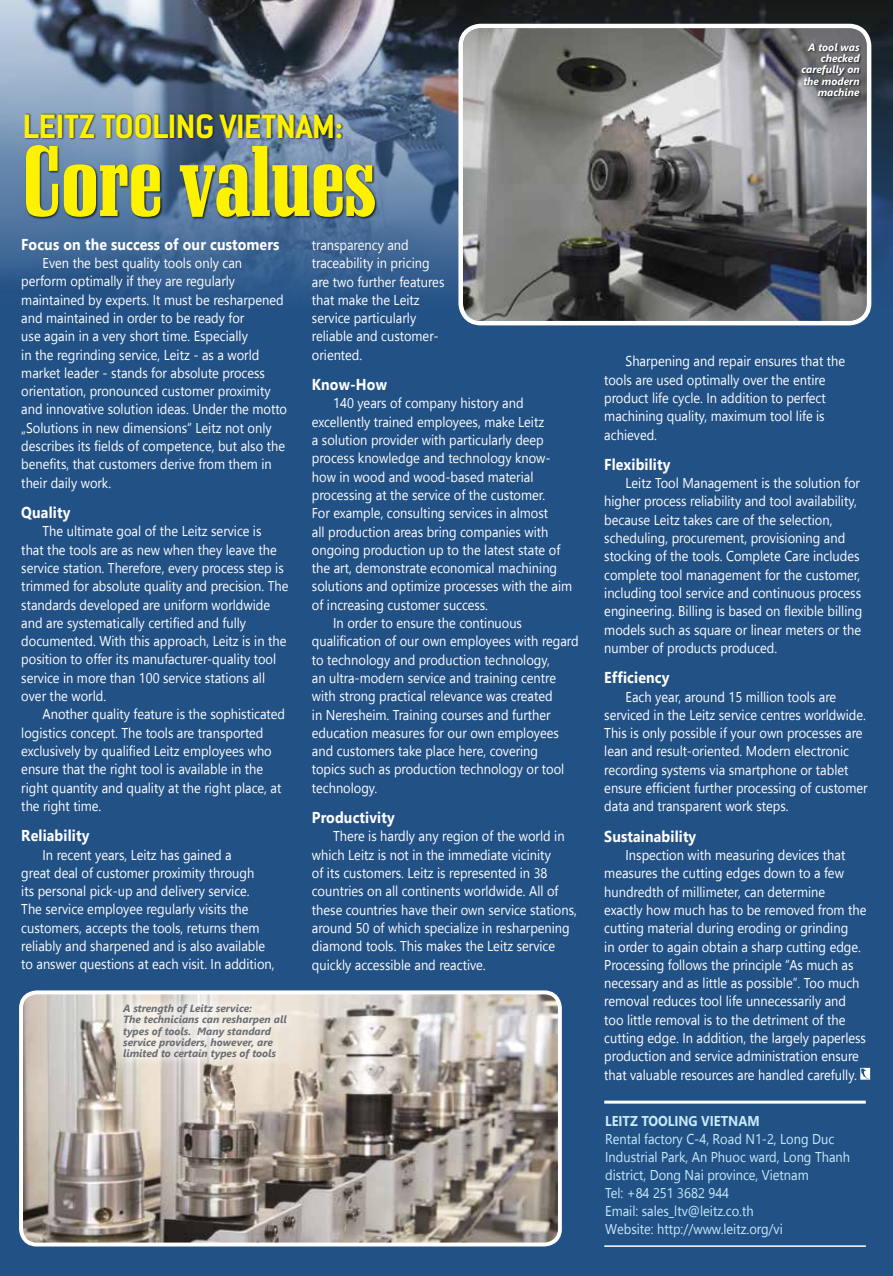
<style>
.page{position:relative;width:893px;height:1276px;background:#225186}
.page>*{position:absolute;margin:0;border:0;box-sizing:border-box;transform-origin:0 0}
.t1{font:900 condensed 97.8px "LCB Doni";letter-spacing:-.02em;color:#fff200}
.t2{font:700 37.2px "LCB Conduit";color:#fff200}
.t3{font:15.75px "SVN Segoe UI Bold";letter-spacing:.01em;color:#fff;scale:.9 1}
.t4{font:14.25px/18.3px "SVN Segoe UI";color:#fff;scale:.9 1}
.t5{font:14.25px/18px "SVN Segoe UI";color:#c7eafb;scale:.9 1}
.t6{font:14.25px "SVN Segoe UI Bold";color:#c7eafb;scale:.9 1}
.t7{font:italic 10.5px/11.2px "SVN Segoe UI Bold";color:#6d6e71}
.t8{font:italic 10.5px/11.2px "SVN Segoe UI Bold";color:#fff;text-align:right}
</style>
<div class="page">
<img style="left:15px;top:0;width:494px;height:295px">
<img style="left:0;top:0;width:15px;height:277px">
<img style="left:509px;top:0;width:173px;height:24px">
<img style="left:682px;top:0;width:211px;height:307px">
<img style="left:23px;top:995px;width:536px;height:248px">
<div style="left:19px;top:990px;width:543px;height:256px;border:4px solid #fff;border-radius:16px"></div>
<div style="left:25px;top:145px;width:353px;height:75px;background:#000;opacity:.75"></div>
<img style="left:463px;top:28px;width:404px;height:293px">
<div style="left:458px;top:24px;width:413px;height:301px;border:4px solid #fff;border-radius:20px"></div>
<div style="left:25px;top:113px;width:319px;height:28px;background:#000;opacity:.75"></div>
<svg style="left:860px;top:1067px;width:10px;height:12px"></svg>
<div style="left:114px;top:995px;width:182px;height:73px;background:#fff;opacity:.75"></div>
<div style="left:801px;top:43px;width:62px;height:56px;background:#000;opacity:.75"></div>
<hr style="left:604px;top:1100px;width:262px;height:3px;background:#fff">
<hr style="left:604px;top:1245px;width:262px;height:1px;background:#fff">
<h2 class="t2" style="left:22px;top:103px;width:110px">LEITZ TOOLING</h2>
<h2 class="t2" style="left:220px;top:103px;width:33px">VIETNAM</h2>
<h2 class="t2" style="left:335px;top:103px;width:10px">:</h2>
<h1 class="t1" style="left:22px;top:121px;width:356px">Core values</h1>
<p class="t3" style="left:21px;top:233px;width:288px">Focus on the success of our customers</p>
<p class="t4" style="left:21px;top:253px;width:297px;text-indent:21px">Even the best quality tools only can perform optimally if they are regularly maintained by experts. It must be resharpened and maintained in order to be ready for<br>use again in a very short time. Especially<br>in the regrinding service, Leitz - as a world market leader - stands for absolute process orientation, pronounced customer proximity and innovative solution ideas. Under the motto „Solutions in new dimensions“ Leitz not only describes its fields of competence, but also the benefits, that customers derive from them in their daily work.</p>
<p class="t3" style="left:21px;top:501px;width:56px">Quality</p>
<p class="t4" style="left:21px;top:521px;width:298px;text-indent:21px">The ultimate goal of the Leitz service is<br>that the tools are as new when they leave the service station. Therefore, every process step is trimmed for absolute quality and precision. The standards developed are uniform worldwide and are systematically certified and fully documented. With this approach, Leitz is in the position to offer its manufacturer-quality tool service in more than 100 service stations all over the world.</p>
<p class="t4" style="left:21px;top:704px;width:294px;text-indent:21px">Another quality feature is the sophisticated logistics concept. The tools are transported exclusively by qualified Leitz employees who ensure that the right tool is available in the right quantity and quality at the right place, at the right time.</p>
<p class="t3" style="left:21px;top:824px;width:77px">Reliability</p>
<p class="t4" style="left:21px;top:844px;width:283px;text-indent:21px">In recent years, Leitz has gained a<br>great deal of customer proximity through<br>its personal pick-up and delivery service.<br>The service employee regularly visits the customers, accepts the tools, returns them reliably and sharpened and is also available to answer questions at each visit. In addition,</p>
<p class="t7" style="left:123px;top:1002px;width:165px">A strength of Leitz service:<br>The technicians can resharpen all types of tools. Many standard service providers, however, are limited to certain types of tools</p>
<p class="t4" style="left:312px;top:235px;width:149px">transparency and traceability in pricing are two further features that make the Leitz service particularly reliable and customer&shy;oriented.</p>
<p class="t3" style="left:312px;top:373px;width:85px">Know-How</p>
<p class="t4" style="left:333px;top:393px;width:213px">140 years of company history and</p>
<p class="t4" style="left:312px;top:411px;width:260px">excellently trained employees, make Leitz</p>
<p class="t4" style="left:312px;top:430px;width:259px">a solution provider with particularly deep</p>
<p class="t4" style="left:312px;top:448px;width:267px">process knowledge and technology know-</p>
<p class="t4" style="left:312px;top:466px;width:248px">how in wood and wood-based material</p>
<p class="t4" style="left:312px;top:485px;width:261px">processing at the service of the customer.</p>
<p class="t4" style="left:312px;top:503px;width:264px">For example, consulting services in almost</p>
<p class="t4" style="left:312px;top:521px;width:264px">all production areas bring companies with</p>
<p class="t4" style="left:312px;top:539px;width:278px">ongoing production up to the latest state of</p>
<p class="t4" style="left:312px;top:558px;width:274px">the art, demonstrate economical machining</p>
<p class="t4" style="left:312px;top:576px;width:291px">solutions and optimize processes with the aim</p>
<p class="t4" style="left:312px;top:594px;width:197px">of increasing customer success.</p>
<p class="t4" style="left:333px;top:613px;width:211px">In order to ensure the continuous</p>
<p class="t4" style="left:312px;top:631px;width:298px">qualification of our own employees with regard</p>
<p class="t4" style="left:312px;top:649px;width:266px">to technology and production technology,</p>
<p class="t4" style="left:312px;top:668px;width:273px">an ultra-modern service and training centre</p>
<p class="t4" style="left:312px;top:686px;width:269px">with strong practical relevance was created</p>
<p class="t4" style="left:312px;top:704px;width:267px">in Neresheim. Training courses and further</p>
<p class="t4" style="left:312px;top:722px;width:276px">education measures for our own employees</p>
<p class="t4" style="left:312px;top:741px;width:253px">and customers take place here, covering</p>
<p class="t4" style="left:312px;top:759px;width:282px">topics such as production technology or tool</p>
<p class="t4" style="left:312px;top:777px;width:74px">technology.</p>
<p class="t3" style="left:312px;top:806px;width:93px">Productivity</p>
<p class="t4" style="left:312px;top:826px;width:296px;text-indent:21px">There is hardly any region of the world in which Leitz is not in the immediate vicinity<br>of its customers. Leitz is represented in 38 countries on all continents worldwide. All of these countries have their own service stations, around 50 of which specialize in resharpening diamond tools. This makes the Leitz service quickly accessible and reactive.</p>
<p class="t8" style="left:801px;top:41px;width:60px">A tool was checked carefully on the modern machine</p>
<p class="t4" style="left:604px;top:351px;width:269px;text-indent:21px">Sharpening and repair ensures that the tools are used optimally over the entire product life cycle. In addition to perfect machining quality, maximum tool life is achieved.</p>
<p class="t3" style="left:604px;top:453px;width:75px">Flexibility</p>
<p class="t4" style="left:604px;top:473px;width:288px;text-indent:21px">Leitz Tool Management is the solution for higher process reliability and tool availability, because Leitz takes care of the selection, scheduling, procurement, provisioning and stocking of the tools. Complete Care includes complete tool management for the customer, including tool service and continuous process engineering. Billing is based on flexible billing models such as square or linear meters or the number of products produced.</p>
<p class="t3" style="left:604px;top:666px;width:74px">Efficiency</p>
<p class="t4" style="left:604px;top:686px;width:294px;text-indent:21px">Each year, around 15 million tools are serviced in the Leitz service centres worldwide.<br>This is only possible if your own processes are lean and result-oriented. Modern electronic recording systems via smartphone or tablet ensure efficient further processing of customer data and transparent work steps.</p>
<p class="t3" style="left:604px;top:824px;width:104px">Sustainability</p>
<p class="t4" style="left:604px;top:845px;width:293px;text-indent:21px">Inspection with measuring devices that measures the cutting edges down to a few hundredth of millimeter, can determine exactly how much has to be removed from the cutting material during eroding or grinding<br>in order to again obtain a sharp cutting edge.<br>Processing follows the principle “As much as necessary and as little as possible”. Too much removal reduces tool life unnecessarily and too little removal is to the detriment of the cutting edge. In addition, the largely paperless production and service administration ensure that valuable resources are handled carefully.</p>
<p class="t6" style="left:605px;top:1110px;width:58px">Leitz Tooling</p>
<p class="t6" style="left:701px;top:1110px;width:20px">Vietnam</p>
<p class="t5" style="left:605px;top:1128px;width:274px">Rental factory C-4, Road N1-2, Long Duc Industrial Park, An Phuoc ward, Long Thanh district, Dong Nai province, Vietnam<br>Tel: +84 251 3682 944<br>Email: sales_ltv@leitz.co.th<br>Website: http://www.leitz.org/vi</p>
</div>
